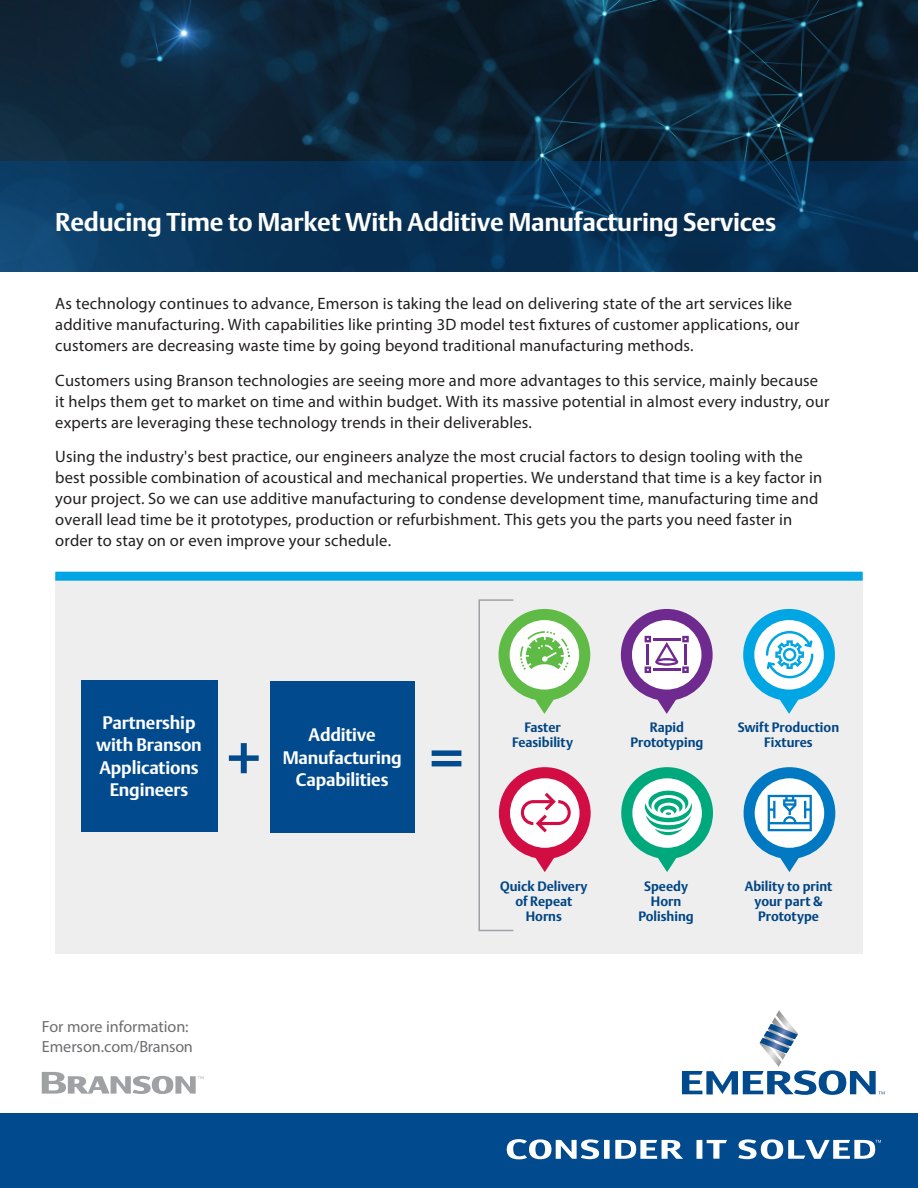
<style>
.page{position:relative;width:918px;height:1188px;background:#fff}
.page>*{position:absolute;margin:0;border:0;box-sizing:border-box;transform-origin:0 0}
.Body_plain{font:700 63px "DTL Argo T";color:#004a8d}
.t1{font:700 25.5px "DTL Argo T";letter-spacing:-.01em;color:#fff}
.Body_plain-2{font:700 18px/22.5px "DTL Argo T";letter-spacing:-.01em;color:#fff;text-align:center}
.Body_plain-3{font:16.5px/21px "Myriad Pro";letter-spacing:.01em;color:#231f20}
.t2{font:16.2px/19.5px "Myriad Pro";color:#6c6d70}
.t3{font:700 13.5px/15px "DTL Argo T";color:#004583;text-align:center}
</style>
<div class="page">
<div style="left:0;top:1114px;width:918px;height:74px;background:#004a8d"></div>
<svg style="left:697px;top:1140px;width:30px;height:19px"></svg>
<svg style="left:507px;top:1139px;width:176px;height:20px"></svg>
<svg style="left:738px;top:1139px;width:143px;height:20px"></svg>
<svg style="left:42px;top:1072px;width:161px;height:22px"></svg>
<svg style="left:682px;top:1010px;width:203px;height:85px"></svg>
<div style="left:55px;top:576px;width:808px;height:378px;background:#eeeeef"></div>
<div style="left:55px;top:572px;width:808px;height:9px;background:#00a5e3"></div>
<svg style="left:499px;top:609px;width:91px;height:105px"></svg>
<svg style="left:499px;top:767px;width:92px;height:105px"></svg>
<svg style="left:621px;top:767px;width:92px;height:105px"></svg>
<svg style="left:621px;top:609px;width:92px;height:105px"></svg>
<hr style="left:653px;top:638px;width:28px;height:2px;background:#6e2a8e">
<hr style="left:647px;top:644px;width:2px;height:21px;background:#6e2a8e">
<hr style="left:653px;top:669px;width:28px;height:2px;background:#6e2a8e">
<hr style="left:684px;top:644px;width:3px;height:21px;background:#6e2a8e">
<svg style="left:743px;top:609px;width:92px;height:105px"></svg>
<svg style="left:744px;top:767px;width:91px;height:105px"></svg>
<div style="left:81px;top:680px;width:136px;height:151px;background:#004a8d"></div>
<div style="left:270px;top:681px;width:145px;height:152px;background:#004a8d"></div>
<div style="left:478px;top:599px;width:36px;height:332px;border:2px solid #a0a1a5"></div>
<img style="left:0;top:0;width:918px;height:162px">
<svg style="left:0;top:162px;width:918px;height:110px;background:#083358"></svg>
<p class="t1" style="left:55px;top:207px;width:722px">Reducing Time to Market With Additive Manufacturing Services</p>
<p class="Body_plain-3" style="left:55px;top:293px;width:746px">As technology continues to advance, Emerson is taking the lead on delivering state of the art services like additive manufacturing. With capabilities like printing 3D model test fixtures of customer applications, our customers are decreasing waste time by going beyond traditional manufacturing methods.</p>
<p class="Body_plain-3" style="left:55px;top:370px;width:776px">Customers using Branson technologies are seeing more and more advantages to this service, mainly because it helps them get to market on time and within budget. With its massive potential in almost every industry, our experts are leveraging these technology trends in their deliverables.</p>
<p class="Body_plain-3" style="left:55px;top:446px;width:769px">Using the industry's best practice, our engineers analyze the most crucial factors to design tooling with the best possible combination of acoustical and mechanical properties. We understand that time is a key factor in your project. So we can use additive manufacturing to condense development time, manufacturing time and overall lead time be it prototypes, production or refurbishment. This gets you the parts you need faster in order to stay on or even improve your schedule.</p>
<p class="Body_plain-2" style="left:96px;top:711px;width:107px">Partnership with Branson<br>Applications<br>Engineers</p>
<p class="Body_plain" style="left:226px;top:721px;width:37px">+</p>
<p class="Body_plain-2" style="left:283px;top:723px;width:121px">Additive<br>Manufacturing</p>
<p class="Body_plain-2" style="left:296px;top:768px;width:94px">Capabilities</p>
<p class="Body_plain" style="left:429px;top:722px;width:37px">=</p>
<p class="t2" style="left:42px;top:1017px;width:153px">For more information:<br>Emerson.com/Branson</p>
<p class="t3" style="left:512px;top:720px;width:62px">Faster<br>Feasibility</p>
<p class="t3" style="left:630px;top:720px;width:75px">Rapid<br>Prototyping</p>
<p class="t3" style="left:738px;top:720px;width:103px">Swift Production<br>Fixtures</p>
<p class="t3" style="left:500px;top:878px;width:89px">Quick Delivery of Repeat<br>Horns</p>
<p class="t3" style="left:638px;top:878px;width:57px">Speedy<br>Horn<br>Polishing</p>
<p class="t3" style="left:745px;top:878px;width:89px">Ability to print your part &amp;<br>Prototype</p>
</div>
